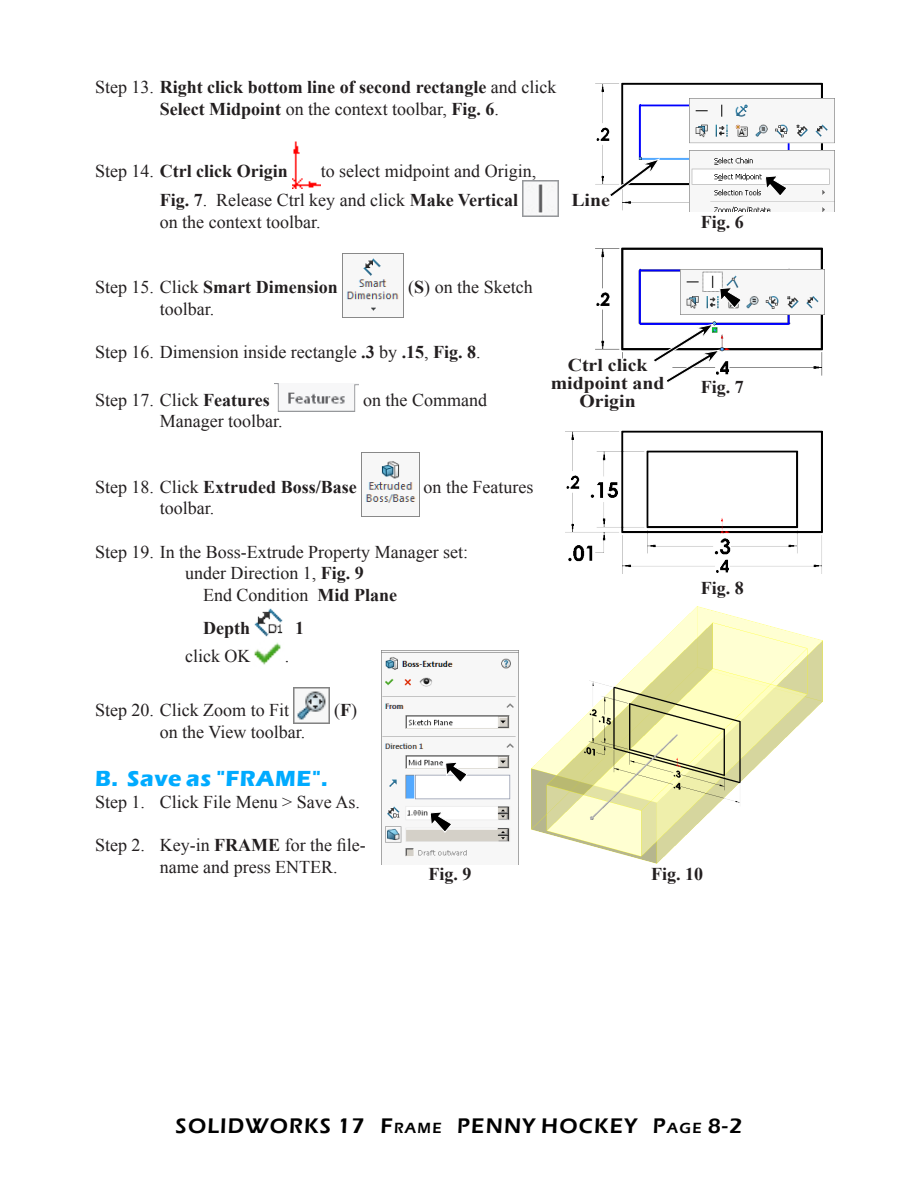
<style>
.page{position:relative;width:918px;height:1188px;background:#fff}
.page>*{position:absolute;margin:0;border:0;box-sizing:border-box;transform-origin:0 0}
.Subhead_1{font:700 22.5px "Eras ITC";letter-spacing:.025em;color:#00abff}
.t1{font:600 21.75px "Eras ITC";letter-spacing:.055em;color:#000}
.Body_text{font:18px/29.1px "Times New Roman";color:#231f20}
.Body_text-2{font:700 18px/21.6px "Times New Roman";color:#231f20;text-align:center}
.Coor{font:700 18px/18px "Times New Roman";color:#231f20;text-align:center;scale:1.1 1}
.Fig_No{font:700 18px "Times New Roman";color:#231f20}
.s1{font-weight:400}
.s2{font-weight:700}
.s3{font-size:15.15px}
</style>
<div class="page">
<img style="left:292px;top:141px;width:29px;height:47px">
<img style="left:523px;top:181px;width:36px;height:36px">
<img style="left:342px;top:253px;width:62px;height:64px">
<img style="left:274px;top:383px;width:85px;height:29px">
<img style="left:361px;top:453px;width:58px;height:64px">
<img style="left:254px;top:608px;width:29px;height:29px">
<img style="left:254px;top:642px;width:27px;height:23px">
<img style="left:294px;top:687px;width:36px;height:36px">
<img style="left:595px;top:82px;width:228px;height:130px">
<img style="left:595px;top:247px;width:228px;height:129px">
<img style="left:565px;top:430px;width:258px;height:143px">
<img style="left:690px;top:98px;width:144px;height:113px">
<svg style="left:765px;top:175px;width:23px;height:22px"></svg>
<svg style="left:608px;top:158px;width:52px;height:40px"></svg>
<img style="left:681px;top:269px;width:143px;height:45px">
<svg style="left:719px;top:287px;width:23px;height:22px"></svg>
<svg style="left:652px;top:323px;width:68px;height:60px"></svg>
<img style="left:381px;top:650px;width:137px;height:214px">
<svg style="left:445px;top:762px;width:23px;height:21px"></svg>
<svg style="left:430px;top:811px;width:22px;height:22px"></svg>
<img style="left:532px;top:607px;width:291px;height:257px">
<p class="Body_text-2" style="left:95px;top:76px;width:463px"><span class="s1">Step 13.</span> Right click bottom line of second rectangle <span class="s1">and click<br></span>Select Midpoint <span class="s1">on the context toolbar,</span> Fig. 6<span class="s1">.</span></p>
<p class="Body_text" style="left:160px;top:157px;width:378px;text-indent:161px">to select midpoint and Origin,<br><span class="s2">Fig. 7</span>. Release Ctrl key and click <span class="s2">Make Vertical</span></p>
<p class="Body_text" style="left:160px;top:207px;width:162px">on the context toolbar.</p>
<p class="Body_text-2" style="left:95px;top:160px;width:194px"><span class="s1">Step 14.</span> Ctrl click Origin</p>
<p class="Coor" style="left:571px;top:190px;width:37px">Line</p>
<p class="Body_text-2" style="left:95px;top:276px;width:244px"><span class="s1">Step 15. Click</span> Smart Dimension</p>
<p class="Body_text" style="left:408px;top:273px;width:126px">(<span class="s2">S</span>) on the Sketch</p>
<p class="Body_text" style="left:160px;top:294px;width:56px">toolbar.</p>
<p class="Body_text" style="left:95px;top:337px;width:387px">Step 16. Dimension inside rectangle <span class="s2">.3</span> by <span class="s2">.15</span>, <span class="s2">Fig. 8</span>.</p>
<p class="Body_text" style="left:95px;top:385px;width:176px">Step 17. Click <span class="s2">Features</span></p>
<p class="Body_text" style="left:363px;top:385px;width:126px">on the Command</p>
<p class="Body_text" style="left:160px;top:407px;width:124px">Manager toolbar.</p>
<p class="Coor" style="left:551px;top:356px;width:105px">Ctrl click midpoint and<br>Origin</p>
<p class="Body_text-2" style="left:95px;top:476px;width:263px"><span class="s1">Step 18. Click</span> Extruded Boss/Base</p>
<p class="Body_text" style="left:424px;top:472px;width:111px">on the Features</p>
<p class="Body_text" style="left:160px;top:494px;width:56px">toolbar.</p>
<p class="Body_text" style="left:95px;top:537px;width:375px">Step 19. In the Boss-Extrude Property Manager set:</p>
<p class="Body_text" style="left:185px;top:558px;width:180px">under Direction 1, <span class="s2">Fig. 9</span></p>
<p class="Body_text" style="left:203px;top:580px;width:196px">End Condition <span class="s2">Mid Plane</span></p>
<p class="Body_text-2" style="left:203px;top:617px;width:48px">Depth</p>
<p class="Body_text-2" style="left:295px;top:617px;width:10px">1</p>
<p class="Body_text" style="left:185px;top:641px;width:67px">click OK</p>
<p class="Body_text" style="left:285px;top:641px;width:6px">.</p>
<p class="Fig_No" style="left:701px;top:210px;width:45px">Fig. 6</p>
<p class="Fig_No" style="left:701px;top:375px;width:45px">Fig. 7</p>
<p class="Fig_No" style="left:701px;top:576px;width:45px">Fig. 8</p>
<p class="Body_text" style="left:95px;top:695px;width:196px">Step 20. Click Zoom to Fit</p>
<p class="Body_text" style="left:334px;top:695px;width:24px">(<span class="s2">F</span>)</p>
<p class="Body_text" style="left:160px;top:717px;width:147px">on the View toolbar.</p>
<p class="Subhead_1" style="left:95px;top:766px;width:234px">B. Save as "FRAME".</p>
<p class="Body_text" style="left:95px;top:787px;width:266px">Step 1. Click File Menu &gt; Save As.</p>
<p class="Body_text" style="left:160px;top:834px;width:207px;line-height:21.6px;text-indent:-65px">Step 2. Key-in <span class="s2">FRAME</span> for the file&shy;name and press ENTER.</p>
<p class="Fig_No" style="left:428px;top:861px;width:45px">Fig. 9</p>
<p class="Fig_No" style="left:651px;top:861px;width:54px">Fig. 10</p>
<p class="t1" style="left:176px;top:1114px;width:568px">SOLIDWORKS 17 F<span class="s3">RAME</span> PENNY HOCKEY P<span class="s3">AGE</span> 8-2</p>
</div>
